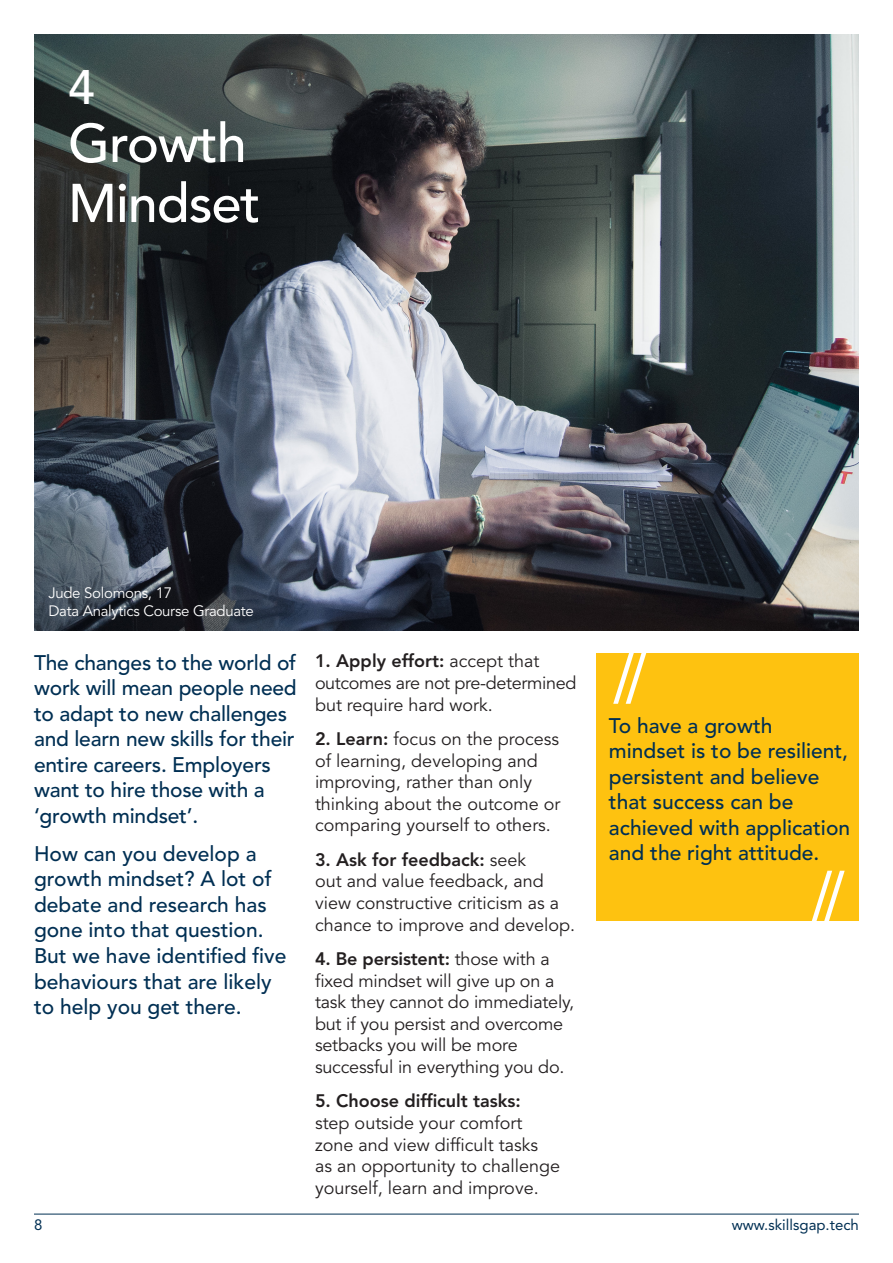
<style>
.page{position:relative;width:893px;height:1263px;background:#fff}
.page>*{position:absolute;margin:0;border:0;box-sizing:border-box;transform-origin:0 0}
.t1{font:500 54px "Avenir LT Std";letter-spacing:-.02em;color:#fff}
.t2{font:500 48px "Avenir LT Std";color:#fff}
.t3{font:500 21px/25.5px "Avenir LT Std";color:#002f53}
.t4{font:18px/21.6px "Avenir LT Std";color:#231f20}
.t5{font:18px/21.6px "Avenir LT Std";letter-spacing:-.02em;color:#231f20}
.t6{font:15px "Avenir LT Std";letter-spacing:-.02em;color:#fff}
.t7{font:15px "Avenir LT Std";color:#002f53}
.s1{font-weight:800}
</style>
<div class="page">
<img style="left:34px;top:34px;width:825px;height:597px">
<hr style="left:34px;top:1214px;width:825px;height:1px;background:#002f53">
<div style="left:596px;top:653px;width:263px;height:267px;background:#fec210"></div>
<svg style="left:613px;top:653px;width:34px;height:51px"></svg>
<svg style="left:806px;top:871px;width:44px;height:50px"></svg>
<p class="t2" style="left:68px;top:60px;width:28px">4</p>
<p class="t1" style="left:68px;top:112px;width:180px">Growth</p>
<p class="t1" style="left:68px;top:172px;width:194px">Mindset</p>
<p class="t6" style="left:48px;top:584px;width:125px">Jude Solomons, 17</p>
<p class="t6" style="left:48px;top:602px;width:207px">Data Analytics Course Graduate</p>
<p class="t3" style="left:34px;top:650px;width:264px">The changes to the world of work will mean people need to adapt to new challenges and learn new skills for their entire careers. Employers want to hire those with a ‘growth mindset’.</p>
<p class="t3" style="left:34px;top:841px;width:254px">How can you develop a growth mindset? A lot of debate and research has gone into that question.<br>But we have identified five behaviours that are likely to help you get there.</p>
<p class="t5" style="left:315px;top:651px;width:263px"><span class="s1">1. Apply effort:</span> accept that outcomes are not pre-determined but require hard work.</p>
<p class="t4" style="left:315px;top:728px;width:247px"><span class="s1">2. Learn:</span> focus on the process of learning, developing and improving, rather than only thinking about the outcome or comparing yourself to others.</p>
<p class="t4" style="left:315px;top:849px;width:262px"><span class="s1">3. Ask for feedback:</span> seek<br>out and value feedback, and view constructive criticism as a chance to improve and develop.</p>
<p class="t4" style="left:315px;top:948px;width:261px"><span class="s1">4. Be persistent:</span> those with a fixed mindset will give up on a task they cannot do immediately, but if you persist and overcome setbacks you will be more successful in everything you do.</p>
<p class="t4" style="left:315px;top:1091px;width:246px"><span class="s1">5. Choose difficult tasks: </span>step outside your comfort zone and view difficult tasks<br>as an opportunity to challenge yourself, learn and improve.</p>
<p class="t3" style="left:609px;top:713px;width:243px">To have a growth mindset is to be resilient, persistent and believe that success can be achieved with application and the right attitude.</p>
<p class="t7" style="left:34px;top:1216px;width:10px">8</p>
<p class="t7" style="left:732px;top:1216px;width:129px">www.skillsgap.tech</p>
</div>
